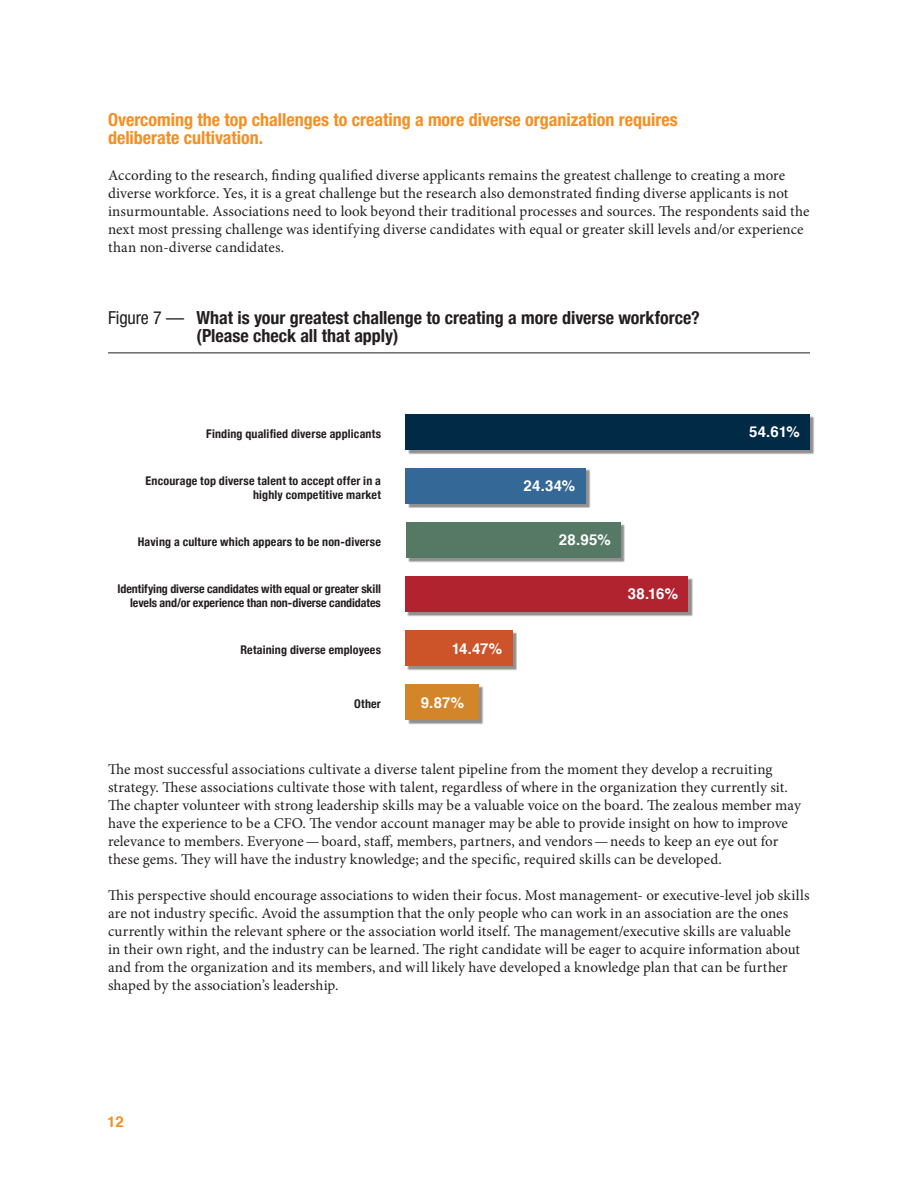
<style>
.page{position:relative;width:918px;height:1188px;background:#fff}
.page>*{position:absolute;margin:0;border:0;box-sizing:border-box;transform-origin:0 0}
.table_title{font:700 condensed 18px/18px "Helvetica Neue";color:#231f20}
.t1{font:700 condensed 18px/18px "Helvetica Neue LT Std";color:#f68f22}
.texter{font:15px/18px "Minion Pro";letter-spacing:.005em;color:#231f20}
.table_number{font:700 15px "Helvetica";letter-spacing:.01em;color:#fff}
.t2{font:700 15px "Helvetica";color:#f68f22}
.table_text{font:700 condensed 12px/14.4px "Helvetica Neue";letter-spacing:.01em;color:#231f20;text-align:right}
.s1{font-family:"Helvetica Neue LT Std";font-weight:400}
</style>
<div class="page">
<hr style="left:108px;top:352px;width:702px;height:1px;background:#231f20">
<div style="left:408px;top:686px;width:75px;height:38px;background:#918f8f"></div>
<div style="left:406px;top:684px;width:73px;height:36px;background:#d28529"></div>
<div style="left:408px;top:632px;width:109px;height:38px;background:#918f8f"></div>
<div style="left:406px;top:630px;width:107px;height:36px;background:#cc5428"></div>
<div style="left:408px;top:578px;width:285px;height:38px;background:#918f8f"></div>
<div style="left:406px;top:576px;width:282px;height:36px;background:#b1232f"></div>
<div style="left:408px;top:524px;width:216px;height:38px;background:#918f8f"></div>
<div style="left:406px;top:522px;width:214px;height:36px;background:#567966"></div>
<div style="left:408px;top:470px;width:182px;height:38px;background:#918f8f"></div>
<div style="left:406px;top:468px;width:180px;height:36px;background:#346896"></div>
<div style="left:408px;top:416px;width:406px;height:38px;background:#918f8f"></div>
<div style="left:406px;top:414px;width:404px;height:36px;background:#002a45"></div>
<h3 class="t1" style="left:108px;top:110px;width:571px">Overcoming the top challenges to creating a more diverse organization requires deliberate cultivation.</h3>
<p class="texter" style="left:108px;top:166px;width:703px">According to the research, finding qualified diverse applicants remains the greatest challenge to creating a more diverse workforce. Yes, it is a great challenge but the research also demonstrated finding diverse applicants is not insurmountable. Associations need to look beyond their traditional processes and sources. The respondents said the next most pressing challenge was identifying diverse candidates with equal or greater skill levels and/or experience than non-diverse candidates.</p>
<p class="table_title" style="left:196px;top:307px;width:505px;text-indent:-88px"><span class="s1">Figure 7 —</span> What is your greatest challenge to creating a more diverse workforce? (Please check all that apply)</p>
<p class="table_text" style="left:206px;top:425px;width:176px">Finding qualified diverse applicants</p>
<p class="table_text" style="left:146px;top:472px;width:237px">Encourage top diverse talent to accept offer in a highly competitive market</p>
<p class="table_text" style="left:138px;top:533px;width:245px">Having a culture which appears to be non-diverse</p>
<p class="table_text" style="left:117px;top:580px;width:265px">Identifying diverse candidates with equal or greater skill levels and/or experience than non-diverse candidates</p>
<p class="table_text" style="left:240px;top:641px;width:142px">Retaining diverse employees</p>
<p class="table_text" style="left:354px;top:695px;width:28px">Other</p>
<p class="table_number" style="left:452px;top:636px;width:52px">14.47%</p>
<p class="table_number" style="left:421px;top:690px;width:45px">9.87%</p>
<p class="table_number" style="left:524px;top:474px;width:53px">24.34%</p>
<p class="table_number" style="left:559px;top:528px;width:53px">28.95%</p>
<p class="table_number" style="left:628px;top:582px;width:52px">38.16%</p>
<p class="table_number" style="left:749px;top:420px;width:52px">54.61%</p>
<p class="texter" style="left:108px;top:760px;width:694px">The most successful associations cultivate a diverse talent pipeline from the moment they develop a recruiting strategy. These associations cultivate those with talent, regardless of where in the organization they currently sit.<br>The chapter volunteer with strong leadership skills may be a valuable voice on the board. The zealous member may have the experience to be a CFO. The vendor account manager may be able to provide insight on how to improve relevance to members. Everyone—board, staff, members, partners, and vendors—needs to keep an eye out for these gems. They will have the industry knowledge; and the specific, required skills can be developed.</p>
<p class="texter" style="left:108px;top:886px;width:703px">This perspective should encourage associations to widen their focus. Most management- or executive-level job skills are not industry specific. Avoid the assumption that the only people who can work in an association are the ones currently within the relevant sphere or the association world itself. The management/executive skills are valuable<br>in their own right, and the industry can be learned. The right candidate will be eager to acquire information about and from the organization and its members, and will likely have developed a knowledge plan that can be further shaped by the association’s leadership.</p>
<p class="t2" style="left:107px;top:1110px;width:18px">12</p>
</div>
